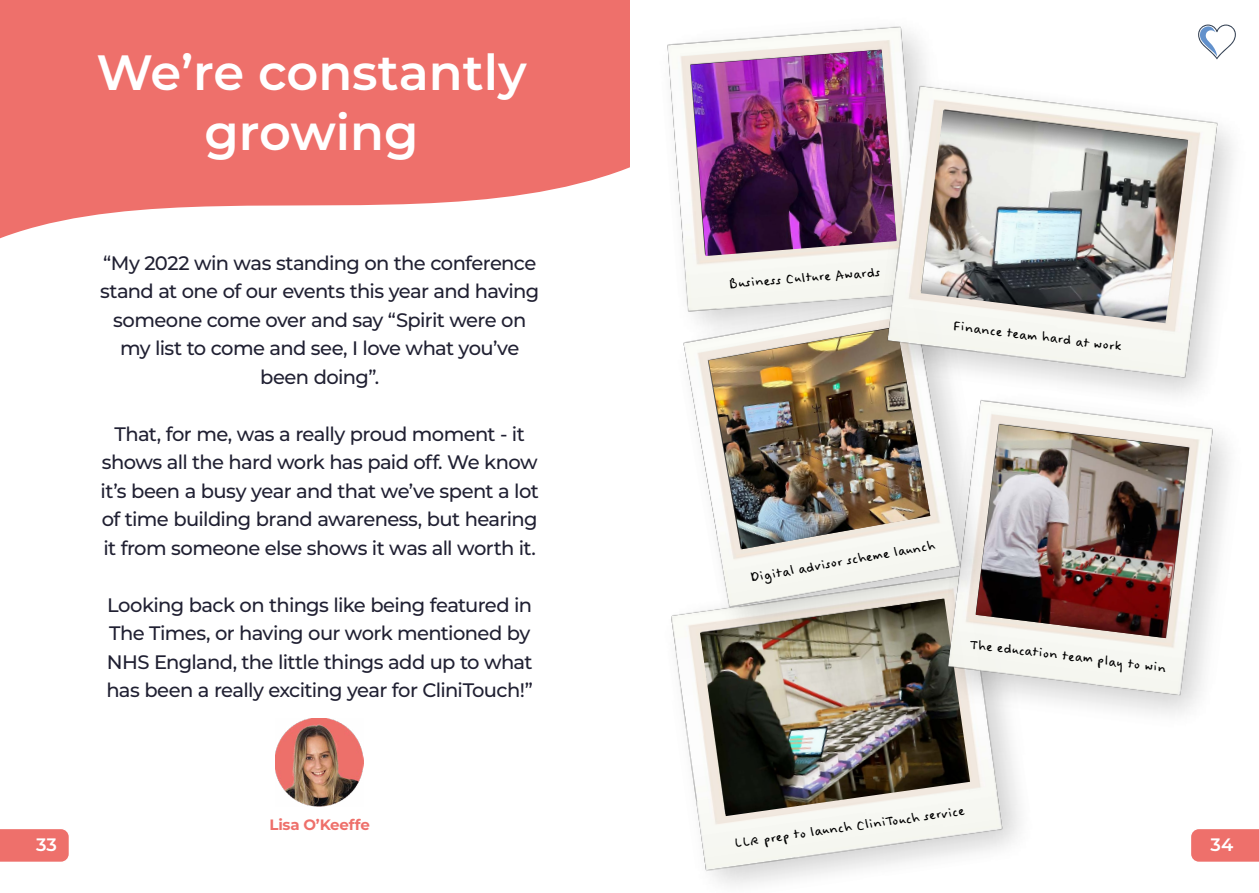
<style>
.page{position:relative;width:1259px;height:893px;background:#fff}
.page>*{position:absolute;margin:0;border:0;box-sizing:border-box;transform-origin:0 0}
.t1{font:600 49.5px/59.4px "Montserrat";color:#fff;text-align:center}
.t2{font:500 19.5px/28.5px "Montserrat";letter-spacing:-.03em;color:#202032;text-align:center}
.t3{font:600 18px "Montserrat";color:#fff}
.t4{font:16.5px "Felt Tip Woman";color:#000}
.t5{font:700 15px "Montserrat";letter-spacing:-.01em;color:#ee706b}
</style>
<div class="page">
<svg style="left:0;top:0;width:629px;height:239px;background:#f0837f"></svg>
<img style="left:276px;top:718px;width:88px;height:88px">
<img style="left:667px;top:26px;width:256px;height:240px">
<img style="left:690px;top:50px;width:206px;height:206px">
<img style="left:675px;top:650px;width:345px;height:235px">
<img style="left:700px;top:650px;width:270px;height:166px">
<img style="left:911px;top:417px;width:318px;height:323px">
<img style="left:1020px;top:424px;width:169px;height:214px">
<img style="left:671px;top:266px;width:349px;height:384px">
<img style="left:708px;top:327px;width:222px;height:222px">
<img style="left:849px;top:61px;width:384px;height:356px">
<img style="left:921px;top:110px;width:267px;height:213px">
<div style="left:1191px;top:17px;width:51px;height:50px;background:#fff"></div>
<svg style="left:1198px;top:25px;width:37px;height:34px"></svg>
<svg style="left:0;top:829px;width:69px;height:33px;background:#ee746f"></svg>
<svg style="left:1191px;top:829px;width:68px;height:33px;background:#ee746f"></svg>
<h1 class="t1" style="left:96px;top:41px;width:432px">We’re constantly growing</h1>
<p class="t2" style="left:100px;top:248px;width:441px">“My 2022 win was standing on the conference stand at one of our events this year and having someone come over and say “Spirit were on my list to come and see, I love what you’ve been doing”.</p>
<p class="t2" style="left:101px;top:419px;width:440px">That, for me, was a really proud moment - it shows all the hard work has paid off. We know it’s been a busy year and that we’ve spent a lot of time building brand awareness, but hearing it from someone else shows it was all worth it.</p>
<p class="t2" style="left:106px;top:590px;width:428px;text-align:left">Looking back on things like being featured in The Times, or having our work mentioned by NHS England, the little things add up to what has been a really exciting year for CliniTouch!”</p>
<p class="t4" style="left:728px;top:275px;width:154px;rotate:-5deg">Business Culture Awards</p>
<p class="t4" style="left:953px;top:316px;width:171px;rotate:7deg">Finance team hard at work</p>
<p class="t4" style="left:748px;top:568px;width:189px;rotate:-10deg">Digital advisor scheme launch</p>
<p class="t4" style="left:971px;top:634px;width:199px;rotate:7deg">The education team play to win</p>
<p class="t4" style="left:732px;top:834px;width:234px;rotate:-8deg">LLR prep to launch CliniTouch service</p>
<p class="t5" style="left:269px;top:814px;width:102px">Lisa O’Keeffe</p>
<p class="t3" style="left:36px;top:832px;width:22px">33</p>
<p class="t3" style="left:1210px;top:832px;width:24px">34</p>
</div>
